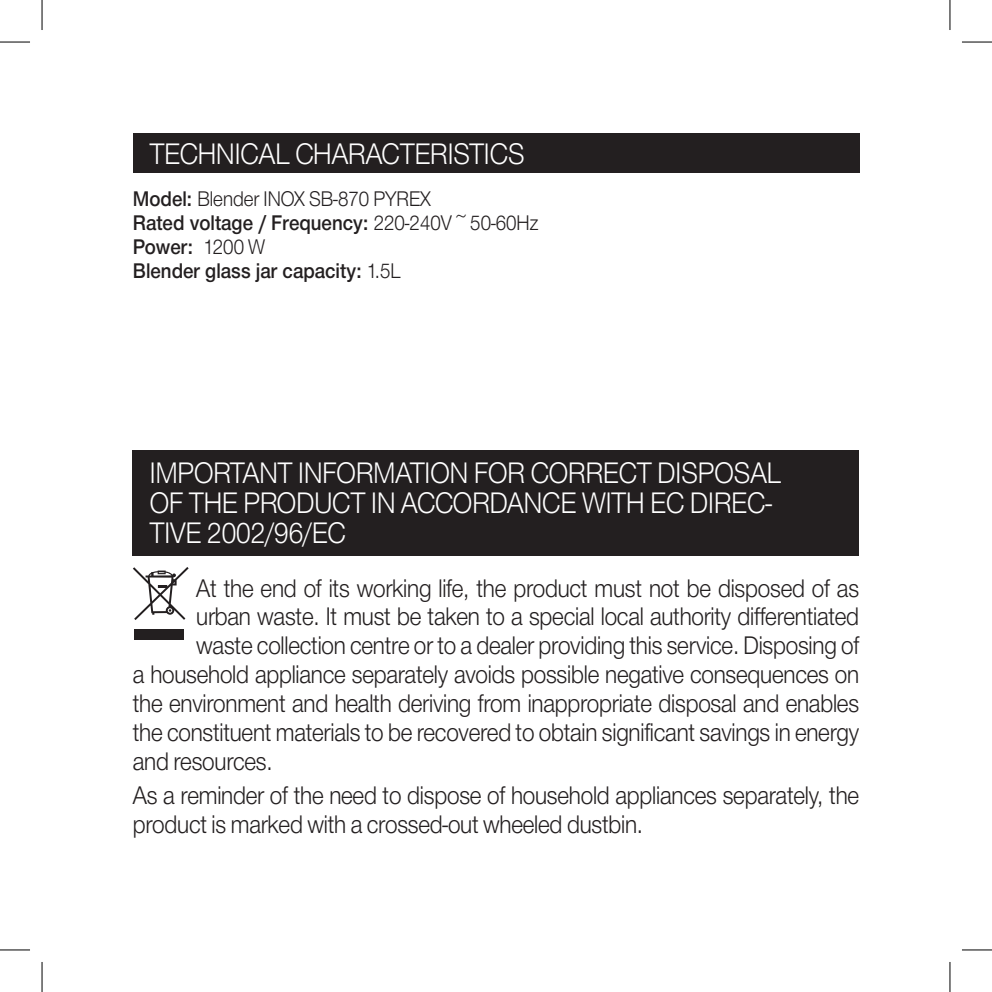
<style>
.page{position:relative;width:992px;height:992px;background:#fff}
.page>*{position:absolute;margin:0;border:0;box-sizing:border-box;transform-origin:0 0}
.t1{font:300 30.8px/30px "Helvetica Neue Greek 45";color:#fff;scale:.91 1}
.t2{font:300 26.4px/28.8px "Helvetica Neue Greek 45";letter-spacing:-.01em;color:#231f20;scale:.91 1}
.t3{font:500 22px/24px "Helvetica Neue Greek 65";color:#231f20;scale:.91 1}
.t4{font:300 22px "Helvetica Neue Greek 45";color:#231f20;scale:.91 1}
.s1{font-family:"Helvetica Neue Greek 65";font-weight:500}
.s2{font-family:"Helvetica Neue Greek 45";font-weight:300}
</style>
<div class="page">
<div style="left:133px;top:450px;width:725px;height:105px;background:#231f20"></div>
<svg style="left:133px;top:567px;width:55px;height:53px"></svg>
<div style="left:134px;top:629px;width:49px;height:10px;background:#231f20"></div>
<div style="left:133px;top:133px;width:725px;height:39px;background:#231f20"></div>
<hr style="left:0;top:42px;width:30px;height:1px;background:#000">
<hr style="left:961px;top:42px;width:30px;height:1px;background:#000">
<hr style="left:0;top:949px;width:30px;height:1px;background:#000">
<hr style="left:961px;top:949px;width:30px;height:1px;background:#000">
<hr style="left:42px;top:0;width:1px;height:30px;background:#000">
<hr style="left:42px;top:961px;width:1px;height:30px;background:#000">
<hr style="left:949px;top:0;width:1px;height:30px;background:#000">
<hr style="left:949px;top:961px;width:1px;height:30px;background:#000">
<p class="t1" style="left:150px;top:138px;width:413px">TECHNICAL CHARACTERISTICS</p>
<p class="t4" style="left:133px;top:187px;width:329px"><span class="s1">Model:</span> Blender ΙΝΟΧ SB-870 PYREX</p>
<p class="t3" style="left:133px;top:210px;width:447px">Rated voltage / Frequency: <span class="s2">220-240V ~ 50-60Hz<br></span>Power: <span class="s2">1200 W<br></span>Blender glass jar capacity: <span class="s2">1.5L</span></p>
<p class="t1" style="left:150px;top:457px;width:694px">IMPORTANT INFORMATION FOR CORRECT DISPOSAL<br>OF THE PRODUCT IN ACCORDANCE WITH EC DIREC-<br>TIVE 2002/96/EC</p>
<p class="t2" style="left:196px;top:573px;width:729px">At the end of its working life, the product must not be disposed of as</p>
<p class="t2" style="left:196px;top:602px;width:729px">urban waste. It must be taken to a special local authority differentiated</p>
<p class="t2" style="left:196px;top:630px;width:729px">waste collection centre or to a dealer providing this service. Disposing of</p>
<p class="t2" style="left:133px;top:659px;width:799px">a household appliance separately avoids possible negative consequences on</p>
<p class="t2" style="left:133px;top:688px;width:799px">the environment and health deriving from inappropriate disposal and enables</p>
<p class="t2" style="left:133px;top:717px;width:799px">the constituent materials to be recovered to obtain significant savings in energy</p>
<p class="t2" style="left:133px;top:746px;width:155px">and resources.</p>
<p class="t2" style="left:133px;top:780px;width:799px">As a reminder of the need to dispose of household appliances separately, the product is marked with a crossed-out wheeled dustbin.</p>
</div>
